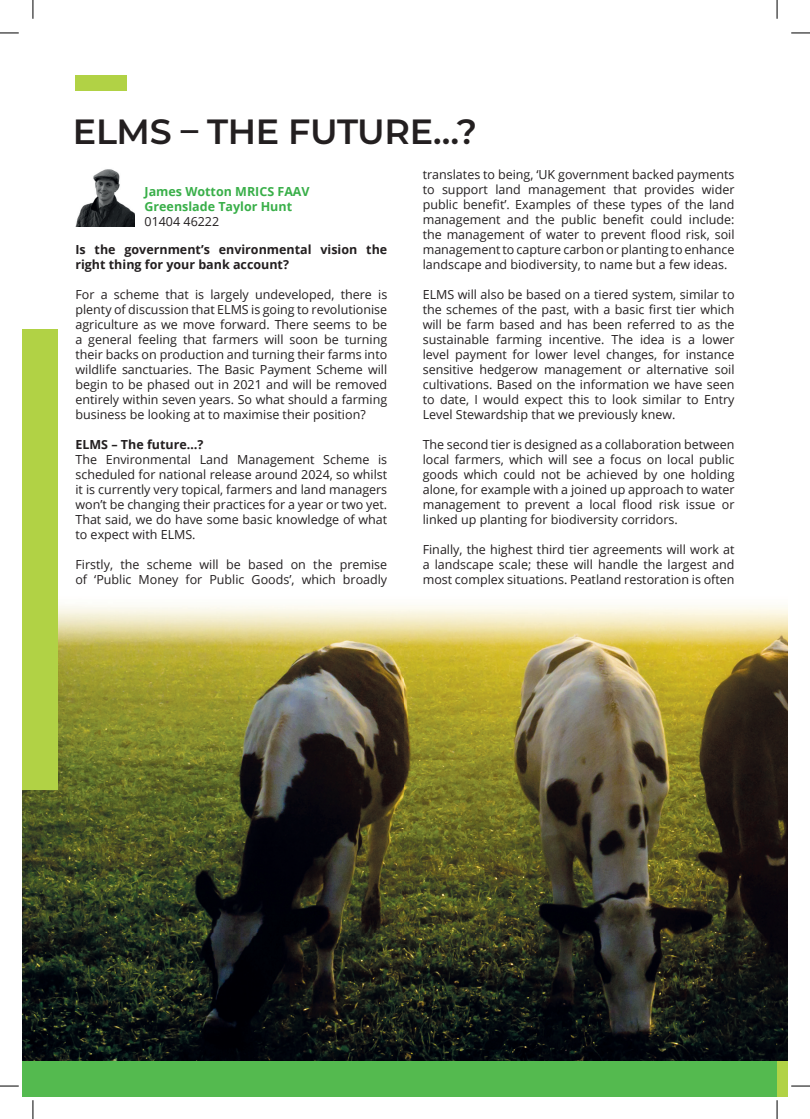
<style>
.page{position:relative;width:810px;height:1119px;background:#fff}
.page>*{position:absolute;margin:0;border:0;box-sizing:border-box;transform-origin:0 0}
.t1{font:600 35px "Montserrat";letter-spacing:-.01em;color:#231f20}
.t2{font:12.5px/15px "Open Sans";color:#231f20;text-align:justify}
.t3{font:700 12.5px/15px "Open Sans";color:#231f20}
.t4{font:700 12.5px/15px "Open Sans";color:#39af49}
</style>
<div class="page">
<img style="left:22px;top:605px;width:766px;height:455px">
<div style="left:75px;top:75px;width:52px;height:16px;background:#b1d245"></div>
<div style="left:22px;top:329px;width:36px;height:460px;background:#b1d245"></div>
<div style="left:22px;top:1060px;width:755px;height:36px;background:#54ba4f"></div>
<div style="left:777px;top:1060px;width:11px;height:36px;background:#b1d245"></div>
<img style="left:75px;top:169px;width:60px;height:57px">
<svg style="left:0;top:32px;width:19px;height:2px"></svg>
<svg style="left:791px;top:32px;width:19px;height:2px"></svg>
<svg style="left:0;top:1085px;width:19px;height:1px"></svg>
<svg style="left:791px;top:1085px;width:19px;height:1px"></svg>
<svg style="left:32px;top:0;width:2px;height:19px"></svg>
<svg style="left:32px;top:1100px;width:2px;height:18px"></svg>
<svg style="left:776px;top:0;width:2px;height:19px"></svg>
<svg style="left:776px;top:1100px;width:2px;height:18px"></svg>
<h1 class="t1" style="left:73px;top:107px;width:406px">ELMS – THE FUTURE…?</h1>
<p class="t2" style="left:423px;top:167px;width:313px">translates to being, ‘UK government backed payments to support land management that provides wider public benefit’. Examples of these types of the land management and the public benefit could include: the management of water to prevent flood risk, soil management to capture carbon or planting to enhance landscape and biodiversity, to name but a few ideas.</p>
<p class="t2" style="left:423px;top:287px;width:313px">ELMS will also be based on a tiered system, similar to the schemes of the past, with a basic first tier which will be farm based and has been referred to as the sustainable farming incentive. The idea is a lower level payment for lower level changes, for instance sensitive hedgerow management or alternative soil cultivations. Based on the information we have seen to date, I would expect this to look similar to Entry Level Stewardship that we previously knew.</p>
<p class="t2" style="left:423px;top:437px;width:313px">The second tier is designed as a collaboration between local farmers, which will see a focus on local public goods which could not be achieved by one holding alone, for example with a joined up approach to water management to prevent a local flood risk issue or linked up planting for biodiversity corridors.</p>
<p class="t2" style="left:423px;top:542px;width:313px">Finally, the highest third tier agreements will work at a landscape scale; these will handle the largest and most complex situations. Peatland restoration is often</p>
<p class="t4" style="left:145px;top:184px;width:167px">James Wotton MRICS FAAV<br>Greenslade Taylor Hunt</p>
<p class="t2" style="left:145px;top:214px;width:76px">01404 46222</p>
<p class="t3" style="left:75px;top:242px;width:313px">Is the government’s environmental vision the right thing for your bank account?</p>
<p class="t2" style="left:75px;top:287px;width:313px">For a scheme that is largely undeveloped, there is plenty of discussion that ELMS is going to revolutionise agriculture as we move forward. There seems to be a general feeling that farmers will soon be turning their backs on production and turning their farms into wildlife sanctuaries. The Basic Payment Scheme will begin to be phased out in 2021 and will be removed entirely within seven years. So what should a farming business be looking at to maximise their position?</p>
<p class="t3" style="left:75px;top:437px;width:129px">ELMS – The future…?</p>
<p class="t2" style="left:75px;top:452px;width:313px">The Environmental Land Management Scheme is scheduled for national release around 2024, so whilst it is currently very topical, farmers and land managers won’t be changing their practices for a year or two yet.<br>That said, we do have some basic knowledge of what to expect with ELMS.</p>
<p class="t2" style="left:75px;top:557px;width:313px">Firstly, the scheme will be based on the premise of ‘Public Money for Public Goods’, which broadly</p>
</div>
